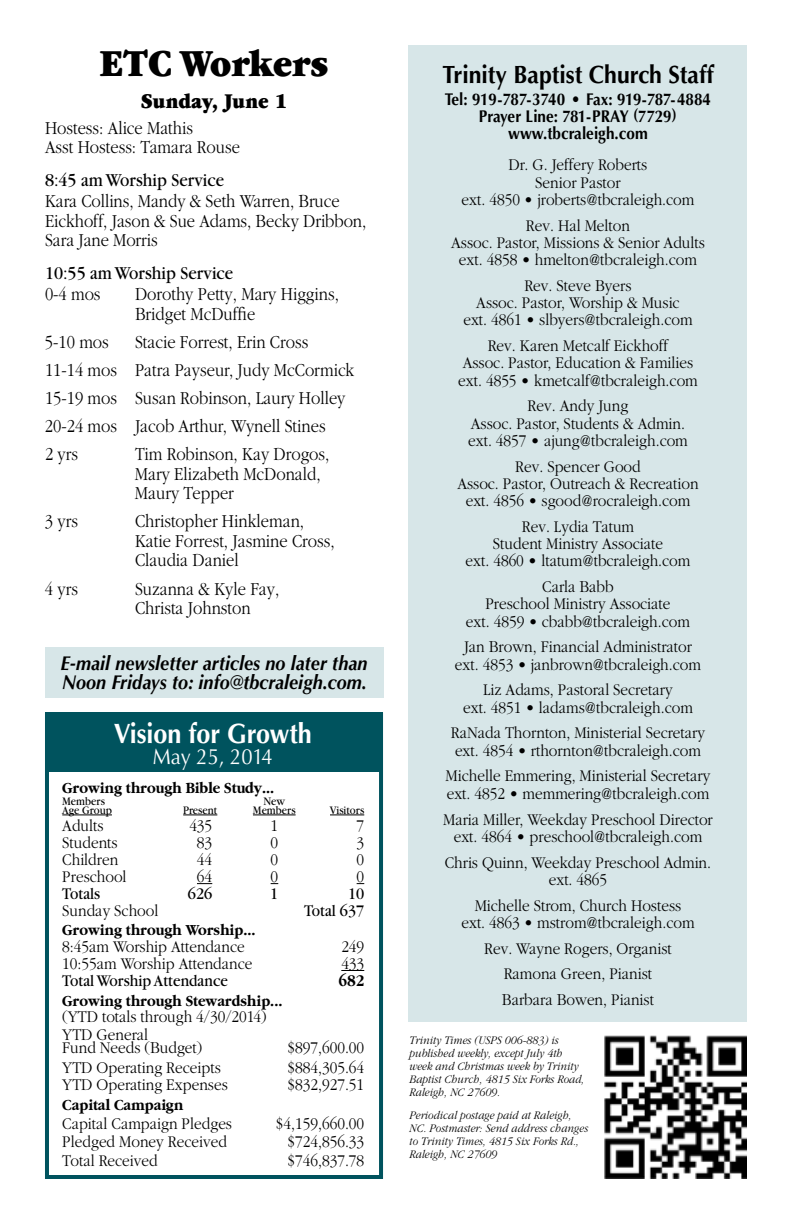
<style>
.page{position:relative;width:792px;height:1224px;background:#fff}
.page>*{position:absolute;margin:0;border:0;box-sizing:border-box;transform-origin:0 0}
.t1{font:900 40px "Garamond";color:#000;scale:.9 1}
.t2{font:700 28px "Optima";color:#fff;scale:.9 1}
.t3{font:700 25px "Optima";color:#000;scale:.92 1}
.t4{font:900 22px "Garamond";letter-spacing:-.005em;color:#000;scale:.88 1}
.t5{font:22px "Optima";color:#fff;scale:.92 1}
.t6{font:italic 700 20px/19.2px "Optima";letter-spacing:.005em;color:#000;scale:.9 1}
.t7{font:300 19px/19.4px "Garamond";color:#000;scale:.87 1}
.t8{font:19px "Garamond";color:#000;scale:.9 1}
.t9{font:300 17px/17.2px "Garamond";color:#000;text-align:center;scale:.9 1}
.t10{font:700 17px/16.8px "Optima";letter-spacing:.005em;color:#000;text-align:center;scale:.9 1}
.t11{font:17px "Garamond";color:#000;scale:.9 1}
.t12{font:700 17px "Garamond";color:#000;scale:.9 1}
.t13{font:700 16px "Garamond";color:#000;scale:.9 1}
.t14{font:italic 300 12px/13px "Garamond";letter-spacing:.005em;color:#000;scale:.9 1}
.t15{font:12px "Garamond";color:#000;scale:.9 1}
</style>
<div class="page">
<div style="left:45px;top:712px;width:337px;height:60px;background:#00535e"></div>
<div style="left:45px;top:712px;width:338px;height:467px;border:4px solid #00535e"></div>
<div style="left:409px;top:45px;width:338px;height:977px;background:#d7e6e8"></div>
<div style="left:45px;top:647px;width:338px;height:50px;background:#d7e6e8"></div>
<hr style="left:62px;top:815px;width:50px;height:1px;background:#000">
<hr style="left:183px;top:815px;width:34px;height:1px;background:#000">
<hr style="left:253px;top:815px;width:43px;height:1px;background:#000">
<hr style="left:330px;top:815px;width:34px;height:1px;background:#000">
<svg style="left:197px;top:883px;width:15px;height:1px"></svg>
<svg style="left:341px;top:970px;width:23px;height:1px"></svg>
<img style="left:604px;top:1035px;width:143px;height:144px">
<h1 class="t1" style="left:99px;top:41px;width:257px">ETC Workers</h1>
<p class="t4" style="left:141px;top:90px;width:168px">Sunday, June 1</p>
<p class="t7" style="left:45px;top:118px;width:226px">Hostess: Alice Mathis<br>Asst Hostess: Tamara Rouse</p>
<p class="t8" style="left:45px;top:170px;width:201px">8:45 am Worship Service</p>
<p class="t7" style="left:45px;top:192px;width:371px">Kara Collins, Mandy &amp; Seth Warren, Bruce<br>Eickhoff, Jason &amp; Sue Adams, Becky Dribbon,<br>Sara Jane Morris</p>
<p class="t8" style="left:45px;top:263px;width:211px">10:55 am Worship Service</p>
<p class="t7" style="left:45px;top:284px;width:65px">0-4 mos</p>
<p class="t7" style="left:135px;top:284px;width:236px">Dorothy Petty, Mary Higgins,<br>Bridget McDuffie</p>
<p class="t7" style="left:45px;top:332px;width:75px">5-10 mos</p>
<p class="t7" style="left:45px;top:328px;width:357px;line-height:28.2px;text-indent:90px">Stacie Forrest, Erin Cross<br>11-14 mos Patra Payseur, Judy McCormick<br>15-19 mos Susan Robinson, Laury Holley<br>20-24 mos Jacob Arthur, Wynell Stines<br>2 yrs</p>
<p class="t7" style="left:135px;top:445px;width:225px">Tim Robinson, Kay Drogos,<br>Mary Elizabeth McDonald,<br>Maury Tepper</p>
<p class="t7" style="left:45px;top:512px;width:40px">3 yrs</p>
<p class="t7" style="left:135px;top:512px;width:231px">Christopher Hinkleman,<br>Katie Forrest, Jasmine Cross,<br>Claudia Daniel</p>
<p class="t7" style="left:45px;top:579px;width:39px">4 yrs</p>
<p class="t7" style="left:135px;top:579px;width:168px">Suzanna &amp; Kyle Fay,<br>Christa Johnston</p>
<p class="t6" style="left:60px;top:654px;width:343px">E-mail newsletter articles no later than<br>Noon Fridays to: info@tbcraleigh.com.</p>
<h2 class="t2" style="left:114px;top:717px;width:221px">Vision for Growth</h2>
<p class="t5" style="left:153px;top:744px;width:132px">May 25, 2014</p>
<p class="t13" style="left:62px;top:779px;width:237px">Growing through Bible Study...</p>
<p class="t15" style="left:62px;top:795px;width:49px">Members</p>
<p class="t15" style="left:263px;top:795px;width:26px">New</p>
<p class="t15" style="left:62px;top:804px;width:57px">Age Group</p>
<p class="t15" style="left:183px;top:804px;width:39px">Present</p>
<p class="t15" style="left:253px;top:804px;width:49px">Members</p>
<p class="t15" style="left:330px;top:804px;width:40px">Visitors</p>
<p class="t9" style="left:62px;top:817px;width:47px">Adults</p>
<p class="t9" style="left:189px;top:817px;width:27px">435</p>
<p class="t9" style="left:271px;top:817px;width:10px">1</p>
<p class="t9" style="left:357px;top:817px;width:10px">7</p>
<p class="t9" style="left:62px;top:834px;width:63px">Students</p>
<p class="t9" style="left:197px;top:834px;width:19px">83</p>
<p class="t9" style="left:271px;top:834px;width:10px">0</p>
<p class="t9" style="left:357px;top:834px;width:10px">3</p>
<p class="t9" style="left:62px;top:851px;width:64px">Children</p>
<p class="t9" style="left:197px;top:851px;width:19px">44</p>
<p class="t9" style="left:271px;top:851px;width:10px">0</p>
<p class="t9" style="left:357px;top:851px;width:10px">0</p>
<p class="t9" style="left:62px;top:868px;width:73px">Preschool</p>
<p class="t9" style="left:197px;top:868px;width:19px">64</p>
<p class="t9" style="left:271px;top:868px;width:10px">0</p>
<p class="t9" style="left:357px;top:868px;width:10px">0</p>
<p class="t11" style="left:62px;top:885px;width:44px">Totals</p>
<p class="t11" style="left:188px;top:885px;width:29px">626</p>
<p class="t11" style="left:270px;top:885px;width:11px">1</p>
<p class="t11" style="left:348px;top:885px;width:20px">10</p>
<p class="t9" style="left:62px;top:902px;width:108px">Sunday School</p>
<p class="t11" style="left:304px;top:902px;width:68px">Total 637</p>
<p class="t13" style="left:62px;top:921px;width:216px">Growing through Worship...</p>
<p class="t9" style="left:62px;top:938px;width:204px">8:45am Worship Attendance</p>
<p class="t9" style="left:341px;top:938px;width:27px">249</p>
<p class="t9" style="left:62px;top:955px;width:213px">10:55am Worship Attendance</p>
<p class="t9" style="left:341px;top:955px;width:27px">433</p>
<p class="t11" style="left:62px;top:971px;width:186px">Total Worship Attendance</p>
<p class="t12" style="left:339px;top:971px;width:30px">682</p>
<p class="t13" style="left:62px;top:992px;width:246px">Growing through Stewardship...</p>
<p class="t9" style="left:62px;top:1008px;width:229px;line-height:18px;text-align:left">(YTD totals through 4/30/2014)<br>YTD General</p>
<p class="t9" style="left:62px;top:1040px;width:157px">Fund Needs (Budget)</p>
<p class="t9" style="left:287px;top:1040px;width:87px">$897,600.00</p>
<p class="t9" style="left:62px;top:1059px;width:178px">YTD Operating Receipts</p>
<p class="t9" style="left:287px;top:1059px;width:87px">$884,305.64</p>
<p class="t9" style="left:62px;top:1076px;width:185px">YTD Operating Expenses</p>
<p class="t9" style="left:287px;top:1076px;width:87px">$832,927.51</p>
<p class="t13" style="left:62px;top:1096px;width:136px">Capital Campaign</p>
<p class="t9" style="left:62px;top:1115px;width:190px">Capital Campaign Pledges</p>
<p class="t9" style="left:276px;top:1115px;width:100px">$4,159,660.00</p>
<p class="t9" style="left:62px;top:1133px;width:184px">Pledged Money Received</p>
<p class="t9" style="left:287px;top:1133px;width:87px">$724,856.33</p>
<p class="t9" style="left:62px;top:1152px;width:108px">Total Received</p>
<p class="t9" style="left:287px;top:1152px;width:87px">$746,837.78</p>
<h3 class="t3" style="left:442px;top:60px;width:296px">Trinity Baptist Church Staff</h3>
<p class="t10" style="left:445px;top:91px;width:297px">Tel: 919-787-3740 • Fax: 919-787-4884<br>Prayer Line: 781-PRAY (7729) www.tbcraleigh.com</p>
<p class="t9" style="left:462px;top:157px;width:260px">Dr. G. Jeffery Roberts<br>Senior Pastor<br>ext. 4850 • jroberts@tbcraleigh.com</p>
<p class="t9" style="left:451px;top:217px;width:283px">Rev. Hal Melton<br>Assoc. Pastor, Missions &amp; Senior Adults ext. 4858 • hmelton@tbcraleigh.com</p>
<p class="t9" style="left:463px;top:277px;width:256px">Rev. Steve Byers<br>Assoc. Pastor, Worship &amp; Music ext. 4861 • slbyers@tbcraleigh.com</p>
<p class="t9" style="left:458px;top:337px;width:268px">Rev. Karen Metcalf Eickhoff<br>Assoc. Pastor, Education &amp; Families ext. 4855 • kmetcalf@tbcraleigh.com</p>
<p class="t9" style="left:468px;top:398px;width:246px">Rev. Andy Jung<br>Assoc. Pastor, Students &amp; Admin. ext. 4857 • ajung@tbcraleigh.com</p>
<p class="t9" style="left:457px;top:458px;width:270px">Rev. Spencer Good<br>Assoc. Pastor, Outreach &amp; Recreation ext. 4856 • sgood@rocraleigh.com</p>
<p class="t9" style="left:466px;top:518px;width:251px">Rev. Lydia Tatum<br>Student Ministry Associate<br>ext. 4860 • ltatum@tbcraleigh.com</p>
<p class="t9" style="left:466px;top:578px;width:250px">Carla Babb<br>Preschool Ministry Associate<br>ext. 4859 • cbabb@tbcraleigh.com</p>
<p class="t9" style="left:455px;top:639px;width:275px">Jan Brown, Financial Administrator ext. 4853 • janbrown@tbcraleigh.com</p>
<p class="t9" style="left:463px;top:682px;width:257px">Liz Adams, Pastoral Secretary<br>ext. 4851 • ladams@tbcraleigh.com</p>
<p class="t9" style="left:451px;top:725px;width:284px;text-align:left">RaNada Thornton, Ministerial Secretary ext. 4854 • rthornton@tbcraleigh.com</p>
<p class="t9" style="left:446px;top:768px;width:296px;text-align:left">Michelle Emmering, Ministerial Secretary ext. 4852 • memmering@tbcraleigh.com</p>
<p class="t9" style="left:443px;top:811px;width:301px">Maria Miller, Weekday Preschool Director ext. 4864 • preschool@tbcraleigh.com</p>
<p class="t9" style="left:445px;top:854px;width:298px">Chris Quinn, Weekday Preschool Admin. ext. 4865</p>
<p class="t9" style="left:461px;top:897px;width:261px">Michelle Strom, Church Hostess ext. 4863 • mstrom@tbcraleigh.com</p>
<p class="t9" style="left:484px;top:935px;width:210px;line-height:25.8px">Rev. Wayne Rogers, Organist<br>Ramona Green, Pianist<br>Barbara Bowen, Pianist</p>
<p class="t14" style="left:409px;top:1034px;width:196px">Trinity Times (USPS 006-883) is published weekly, except July 4th week and Christmas week by Trinity<br>Baptist Church, 4815 Six Forks Road,<br>Raleigh, NC 27609.</p>
<p class="t14" style="left:409px;top:1109px;width:200px">Periodical postage paid at Raleigh,<br>NC. Postmaster: Send address changes to Trinity Times, 4815 Six Forks Rd.,<br>Raleigh, NC 27609</p>
</div>
